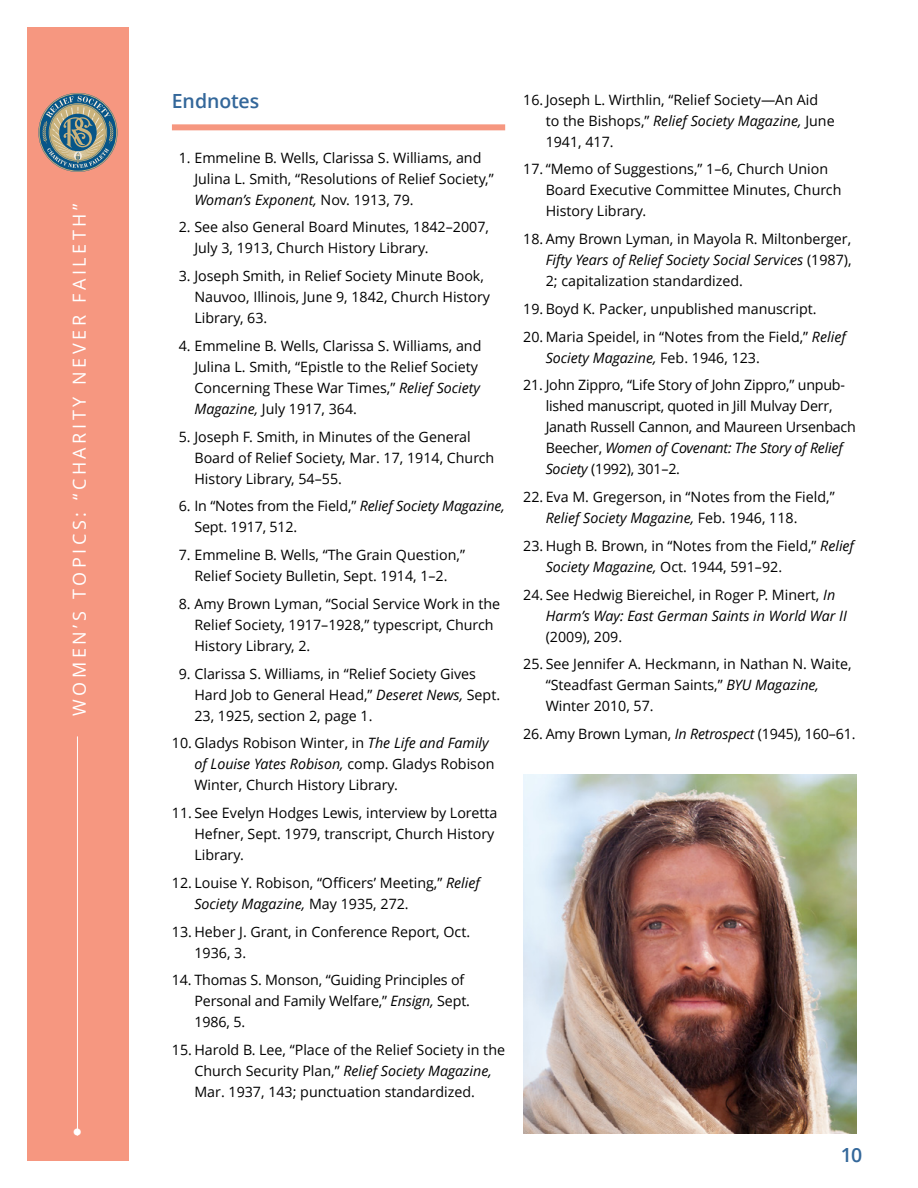
<style>
.page{position:relative;width:918px;height:1188px;background:#fff}
.page>*{position:absolute;margin:0;border:0;box-sizing:border-box;transform-origin:0 0}
.NOTE_title{font:600 19.5px "Zoramlds Lat";letter-spacing:-.005em;color:#33679a}
.t1{font:300 19.5px "Helveticalds Lat";color:#fff}
.t2{font:18px "Zoramlds Lat";letter-spacing:.2em;color:#fff}
.NOTEnmbr_para_label{font:14.25px/21px "Zoramlds Lat";color:#000}
.NOTEnmbr_para_firstL{font:14.25px/21px "Zoramlds Lat";color:#000}
.NOTEnmbr_para_lastLa{font:14.25px "Zoramlds Lat";letter-spacing:-.01em;color:#000}
.s1{font-style:italic}
</style>
<div class="page">
<div style="left:27px;top:27px;width:101px;height:1134px;background:#f69780"></div>
<hr style="left:77px;top:185px;width:1px;height:951px;background:#fff">
<div style="left:71px;top:178px;width:15px;height:558px;background:#f69780"></div>
<svg style="left:38px;top:93px;width:79px;height:79px"></svg>
<img style="left:523px;top:774px;width:333px;height:360px">
<div style="left:172px;top:124px;width:333px;height:6px;background:#f69780"></div>
<p class="t2" style="left:67px;top:716px;width:514px;rotate:-90deg">WOMEN’S TOPICS: “CHARITY NEVER FAILETH”</p>
<h1 class="t1" style="left:73px;top:1117px;width:11px">•</h1>
<p class="NOTE_title" style="left:172px;top:87px;width:89px">Endnotes</p>
<p class="NOTEnmbr_para_firstL" style="left:194px;top:147px;width:301px;text-indent:-16px">1. Emmeline B. Wells, Clarissa S. Williams, and<br>Julina L. Smith, “Resolutions of Relief Society,”<br><span class="s1">Woman’s Exponent,</span> Nov. 1913, 79.</p>
<p class="NOTEnmbr_para_label" style="left:194px;top:216px;width:296px;text-indent:-16px">2. See also General Board Minutes, 1842–2007,<br>July 3, 1913, Church History Library.</p>
<p class="NOTEnmbr_para_label" style="left:194px;top:265px;width:297px;text-indent:-16px">3. Joseph Smith, in Relief Society Minute Book,<br>Nauvoo, Illinois, June 9, 1842, Church History<br>Library, 63.</p>
<p class="NOTEnmbr_para_label" style="left:194px;top:335px;width:289px;text-indent:-16px">4. Emmeline B. Wells, Clarissa S. Williams, and Julina L. Smith, “Epistle to the Relief Society Concerning These War Times,” <span class="s1">Relief Society Magazine,</span> July 1917, 364.</p>
<p class="NOTEnmbr_para_label" style="left:194px;top:426px;width:301px;text-indent:-16px">5. Joseph F. Smith, in Minutes of the General<br>Board of Relief Society, Mar. 17, 1914, Church<br>History Library, 54–55.</p>
<p class="NOTEnmbr_para_label" style="left:194px;top:495px;width:312px;text-indent:-16px">6. In “Notes from the Field,” <span class="s1">Relief Society Magazine,<br></span>Sept. 1917, 512.</p>
<p class="NOTEnmbr_para_label" style="left:179px;top:544px;width:288px;text-align:center">7. Emmeline B. Wells, “The Grain Question,”<br>Relief Society Bulletin, Sept. 1914, 1–2.</p>
<p class="NOTEnmbr_para_label" style="left:194px;top:593px;width:307px;text-indent:-16px">8. Amy Brown Lyman, “Social Service Work in the<br>Relief Society, 1917–1928,” typescript, Church<br>History Library, 2.</p>
<p class="NOTEnmbr_para_label" style="left:194px;top:663px;width:307px;text-indent:-16px">9. Clarissa S. Williams, in “Relief Society Gives<br>Hard Job to General Head,” <span class="s1">Deseret News,</span> Sept.<br>23, 1925, section 2, page 1.</p>
<p class="NOTEnmbr_para_label" style="left:194px;top:732px;width:302px;text-indent:-22px">10. Gladys Robison Winter, in <span class="s1">The Life and Family of Louise Yates Robison,</span> comp. Gladys Robison<br>Winter, Church History Library.</p>
<p class="NOTEnmbr_para_label" style="left:194px;top:802px;width:305px;text-indent:-22px">11. See Evelyn Hodges Lewis, interview by Loretta<br>Hefner, Sept. 1979, transcript, Church History<br>Library.</p>
<p class="NOTEnmbr_para_label" style="left:194px;top:872px;width:287px;text-indent:-22px">12. Louise Y. Robison, “Officers’ Meeting,” <span class="s1">Relief<br>Society Magazine,</span> May 1935, 272.</p>
<p class="NOTEnmbr_para_label" style="left:194px;top:921px;width:277px;text-indent:-22px">13. Heber J. Grant, in Conference Report, Oct.<br>1936, 3.</p>
<p class="NOTEnmbr_para_label" style="left:194px;top:969px;width:277px;text-indent:-22px">14. Thomas S. Monson, “Guiding Principles of<br>Personal and Family Welfare,” <span class="s1">Ensign,</span> Sept.<br>1986, 5.</p>
<p class="NOTEnmbr_para_label" style="left:194px;top:1039px;width:312px;text-indent:-22px">15. Harold B. Lee, “Place of the Relief Society in the<br>Church Security Plan,” <span class="s1">Relief Society Magazine,<br></span>Mar. 1937, 143; punctuation standardized.</p>
<p class="NOTEnmbr_para_label" style="left:546px;top:88px;width:290px;text-indent:-22px">16. Joseph L. Wirthlin, “Relief Society—An Aid to the Bishops,” <span class="s1">Relief Society Magazine,</span> June<br>1941, 417.</p>
<p class="NOTEnmbr_para_label" style="left:546px;top:158px;width:297px;text-indent:-22px">17. “Memo of Suggestions,” 1–6, Church Union<br>Board Executive Committee Minutes, Church<br>History Library.</p>
<p class="NOTEnmbr_para_label" style="left:546px;top:228px;width:307px;text-align:justify;text-indent:-22px">18. Amy Brown Lyman, in Mayola R. Miltonberger, <span class="s1">Fifty Years of Relief Society Social Services</span> (1987), 2; capitalization standardized.</p>
<p class="NOTEnmbr_para_label" style="left:523px;top:298px;width:295px">19. Boyd K. Packer, unpublished manuscript.</p>
<p class="NOTEnmbr_para_label" style="left:546px;top:325px;width:302px;text-indent:-22px">20. Maria Speidel, in “Notes from the Field,” <span class="s1">Relief<br>Society Magazine,</span> Feb. 1946, 123.</p>
<p class="NOTEnmbr_para_label" style="left:546px;top:374px;width:312px;text-indent:-22px">21. John Zippro, “Life Story of John Zippro,” unpub&shy;lished manuscript, quoted in Jill Mulvay Derr, Janath Russell Cannon, and Maureen Ursenbach Beecher, <span class="s1">Women of Covenant: The Story of Relief Society</span> (1992), 301–2.</p>
<p class="NOTEnmbr_para_label" style="left:546px;top:486px;width:291px;text-indent:-22px">22. Eva M. Gregerson, in “Notes from the Field,”<br><span class="s1">Relief Society Magazine,</span> Feb. 1946, 118.</p>
<p class="NOTEnmbr_para_label" style="left:546px;top:535px;width:310px;text-indent:-22px">23. Hugh B. Brown, in “Notes from the Field,” <span class="s1">Relief<br>Society Magazine,</span> Oct. 1944, 591–92.</p>
<p class="NOTEnmbr_para_label" style="left:546px;top:583px;width:303px;text-indent:-22px">24. See Hedwig Biereichel, in Roger P. Minert, <span class="s1">In<br>Harm’s Way: East German Saints in World War II </span>(2009), 209.</p>
<p class="NOTEnmbr_para_label" style="left:546px;top:653px;width:307px;text-indent:-22px">25. See Jennifer A. Heckmann, in Nathan N. Waite, “Steadfast German Saints,” <span class="s1">BYU Magazine,<br></span>Winter 2010, 57.</p>
<p class="NOTEnmbr_para_lastLa" style="left:523px;top:724px;width:334px">26. Amy Brown Lyman, <span class="s1">In Retrospect</span> (1945), 160–61.</p>
<h1 class="NOTE_title" style="left:841px;top:1141px;width:23px">10</h1>
</div>
